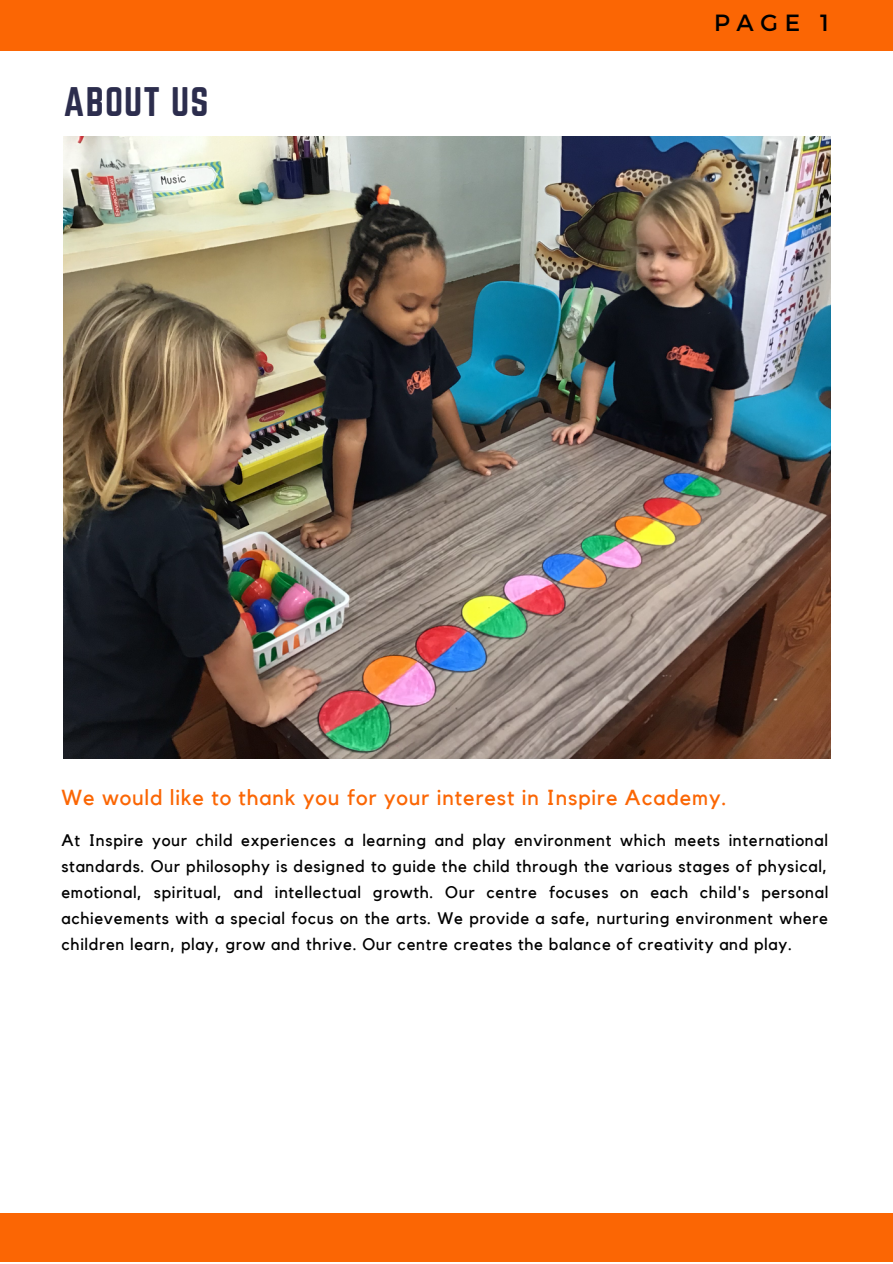
<style>
.page{position:relative;width:893px;height:1264px;background:#fff}
.page>*{position:absolute;margin:0;border:0;box-sizing:border-box;transform-origin:0 0}
.t1{font:36.15px "Norwester";letter-spacing:.03em;color:#2c2d4d}
.t2{font:23.4px "Montserrat";color:#000}
.t3{font:21.75px "Kollektif";letter-spacing:.04em;color:#fb6604}
.t4{font:16.65px/25.8px "Kollektif";letter-spacing:.04em;color:#000;text-align:justify}
</style>
<div class="page">
<img style="left:64px;top:136px;width:766px;height:622px">
<div style="left:0;top:0;width:892px;height:51px;background:#fb6604"></div>
<div style="left:0;top:1213px;width:892px;height:48px;background:#fb6604"></div>
<h1 class="t1" style="left:64px;top:79px;width:146px">ABOUT US</h1>
<h2 class="t2" style="left:714px;top:8px;width:116px">PAGE 1</h2>
<h3 class="t3" style="left:61px;top:787px;width:666px">We would like to thank you for your interest in Inspire Academy.</h3>
<p class="t4" style="left:61px;top:828px;width:768px">At Inspire your child experiences a learning and play environment which meets international standards. Our philosophy is designed to guide the child through the various stages of physical, emotional, spiritual, and intellectual growth. Our centre focuses on each child's personal achievements with a special focus on the arts. We provide a safe, nurturing environment where children learn, play, grow and thrive. Our centre creates the balance of creativity and play.</p>
</div>
